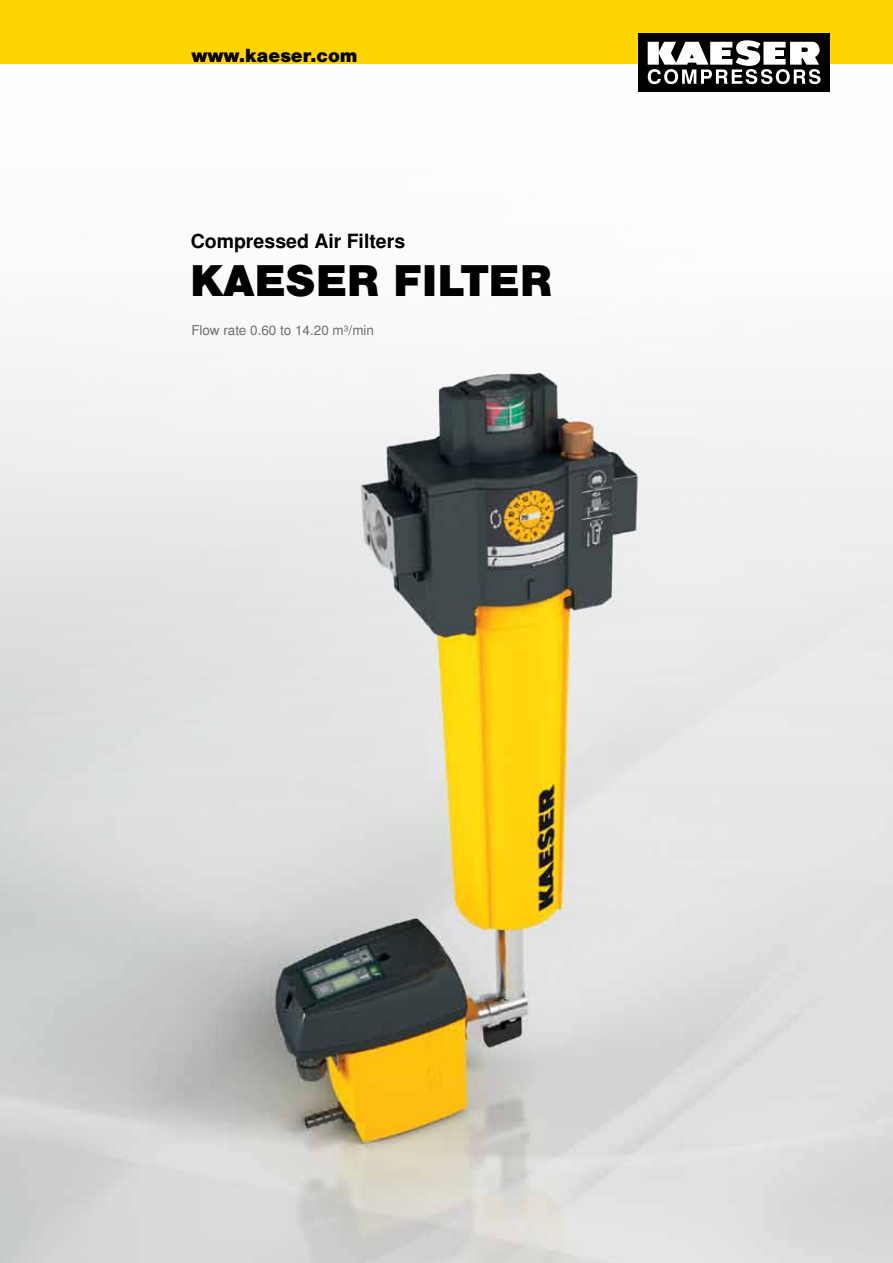
<style>
.page{position:relative;width:893px;height:1263px;background:#fff}
.page>*{position:absolute;margin:0;border:0;box-sizing:border-box;transform-origin:0 0}
.t1{font:900 42px "Nimbus San L";color:#000}
.t2{font:700 19.5px "Nimbus San L";color:#000}
.t3{font:900 18px "Nimbus San L";color:#000}
.t4{font:13.5px "Nimbus San L";color:#6d6e71}
</style>
<div class="page">
<img style="left:0;top:64px;width:893px;height:1199px">
<div style="left:0;top:0;width:893px;height:64px;background:#ffd400"></div>
<div style="left:638px;top:33px;width:191px;height:58px;background:#000"></div>
<svg style="left:648px;top:40px;width:172px;height:44px"></svg>
<h3 class="t3" style="left:191px;top:45px;width:168px">www.kaeser.com</h3>
<h2 class="t2" style="left:191px;top:229px;width:216px">Compressed Air Filters</h2>
<h1 class="t1" style="left:190px;top:254px;width:364px">KAESER FILTER</h1>
<p class="t4" style="left:191px;top:322px;width:184px">Flow rate 0.60 to 14.20 m³/min</p>
</div>
